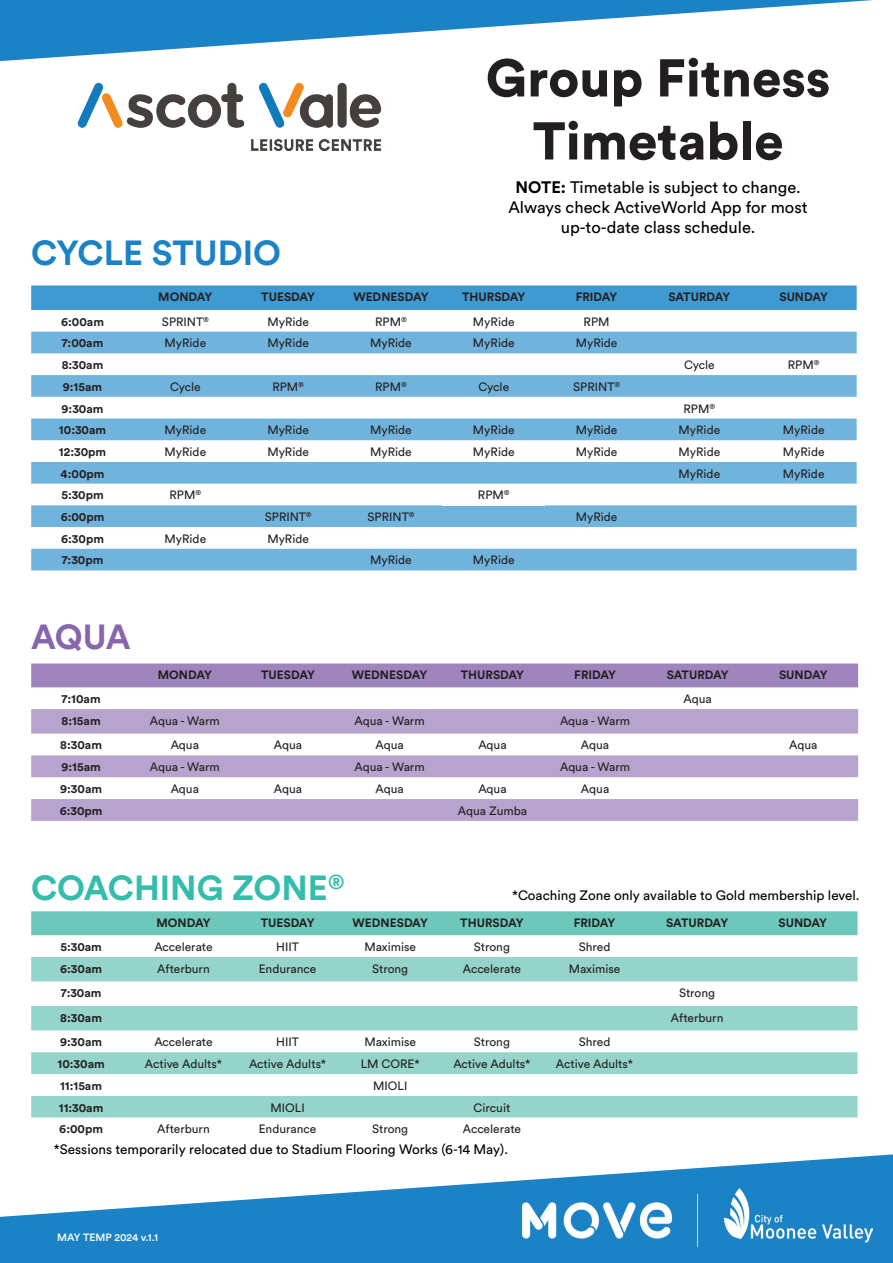
<style>
.page{position:relative;width:893px;height:1263px;background:#fff}
.page>*{position:absolute;margin:0;border:0;box-sizing:border-box;transform-origin:0 0}
.t1{font:900 52.5px/63px "Circular Std";color:#231f20;text-align:center}
.t2{font:700 34.5px "Circular Std";color:#33bdaa}
.t3{font:700 34.5px "Circular Std";color:#1b82c5}
.t4{font:700 34.5px "Circular Std";color:#8766ac}
.t5{font:16.5px/19.8px "Circular Std";color:#000;text-align:center}
.t6{font:13.5px "Circular Std";color:#000}
.t7{font:12px "Circular Std";color:#231f20}
.t8{font:700 12px "Circular Std";color:#231f20}
.t9{font:500 10.5px "Circular Std";color:#fff}
.s1{font-weight:700}
</style>
<div class="page">
<svg style="left:0;top:1154px;width:893px;height:109px;fill:#1b82c5"></svg>
<svg style="left:0;top:0;width:873px;height:61px"></svg>
<img style="left:522px;top:1189px;width:350px;height:57px">
<img style="left:77px;top:82px;width:305px;height:69px">
<div style="left:31px;top:663px;width:827px;height:24px;background:#9f84bd"></div>
<svg style="left:31px;top:709px;width:827px;height:112px;fill:#b7a3cd"></svg>
<div style="left:31px;top:911px;width:827px;height:24px;background:#6dc7ba"></div>
<svg style="left:31px;top:957px;width:827px;height:117px;fill:#95d4ca"></svg>
<div style="left:31px;top:1096px;width:827px;height:22px;background:#95d4ca"></div>
<div style="left:31px;top:285px;width:826px;height:25px;background:#409ad2"></div>
<svg style="left:31px;top:332px;width:826px;height:238px;fill:#70b4dd"></svg>
<div style="left:442px;top:484px;width:103px;height:21px;background:#fff"></div>
<h1 class="t1" style="left:486px;top:45px;width:346px">Group Fitness<br>Timetable</h1>
<h3 class="t5" style="left:508px;top:177px;width:301px"><span class="s1">NOTE:</span> Timetable is subject to change.<br>Always check ActiveWorld App for most up-to-date class schedule.</h3>
<h2 class="t3" style="left:31px;top:231px;width:251px">CYCLE STUDIO</h2>
<p class="t8" style="left:158px;top:289px;width:56px">MONDAY</p>
<p class="t8" style="left:261px;top:289px;width:55px">TUESDAY</p>
<p class="t8" style="left:353px;top:289px;width:77px">WEDNESDAY</p>
<p class="t8" style="left:462px;top:289px;width:65px">THURSDAY</p>
<p class="t8" style="left:576px;top:289px;width:43px">FRIDAY</p>
<p class="t8" style="left:668px;top:289px;width:64px">SATURDAY</p>
<p class="t8" style="left:779px;top:289px;width:50px">SUNDAY</p>
<p class="t8" style="left:61px;top:314px;width:44px">6:00am</p>
<p class="t7" style="left:162px;top:314px;width:48px">SPRINT<sup>®</sup></p>
<p class="t7" style="left:267px;top:314px;width:43px">MyRide</p>
<p class="t7" style="left:375px;top:314px;width:33px">RPM<sup>®</sup></p>
<p class="t7" style="left:473px;top:314px;width:43px">MyRide</p>
<p class="t7" style="left:584px;top:314px;width:27px">RPM</p>
<p class="t8" style="left:62px;top:335px;width:43px">7:00am</p>
<p class="t7" style="left:165px;top:336px;width:43px">MyRide</p>
<p class="t7" style="left:267px;top:336px;width:43px">MyRide</p>
<p class="t7" style="left:370px;top:336px;width:43px">MyRide</p>
<p class="t7" style="left:473px;top:336px;width:43px">MyRide</p>
<p class="t7" style="left:576px;top:336px;width:43px">MyRide</p>
<p class="t8" style="left:62px;top:357px;width:43px">8:30am</p>
<p class="t7" style="left:684px;top:358px;width:32px">Cycle</p>
<p class="t7" style="left:788px;top:358px;width:33px">RPM<sup>®</sup></p>
<p class="t8" style="left:63px;top:379px;width:41px">9:15am</p>
<p class="t7" style="left:170px;top:379px;width:32px">Cycle</p>
<p class="t7" style="left:272px;top:379px;width:33px">RPM<sup>®</sup></p>
<p class="t7" style="left:375px;top:379px;width:33px">RPM<sup>®</sup></p>
<p class="t7" style="left:478px;top:379px;width:32px">Cycle</p>
<p class="t7" style="left:573px;top:379px;width:48px">SPRINT<sup>®</sup></p>
<p class="t8" style="left:62px;top:400px;width:43px">9:30am</p>
<p class="t7" style="left:683px;top:401px;width:33px">RPM<sup>®</sup></p>
<p class="t8" style="left:59px;top:422px;width:49px">10:30am</p>
<p class="t7" style="left:165px;top:423px;width:43px">MyRide</p>
<p class="t7" style="left:267px;top:423px;width:43px">MyRide</p>
<p class="t7" style="left:370px;top:423px;width:43px">MyRide</p>
<p class="t7" style="left:473px;top:423px;width:43px">MyRide</p>
<p class="t7" style="left:576px;top:423px;width:43px">MyRide</p>
<p class="t7" style="left:679px;top:423px;width:43px">MyRide</p>
<p class="t7" style="left:783px;top:423px;width:43px">MyRide</p>
<p class="t8" style="left:59px;top:444px;width:49px">12:30pm</p>
<p class="t7" style="left:165px;top:444px;width:43px">MyRide</p>
<p class="t7" style="left:267px;top:444px;width:43px">MyRide</p>
<p class="t7" style="left:370px;top:444px;width:43px">MyRide</p>
<p class="t7" style="left:473px;top:444px;width:43px">MyRide</p>
<p class="t7" style="left:576px;top:444px;width:43px">MyRide</p>
<p class="t7" style="left:679px;top:444px;width:43px">MyRide</p>
<p class="t7" style="left:783px;top:444px;width:43px">MyRide</p>
<p class="t8" style="left:61px;top:466px;width:45px">4:00pm</p>
<p class="t7" style="left:678px;top:466px;width:43px">MyRide</p>
<p class="t7" style="left:783px;top:466px;width:43px">MyRide</p>
<p class="t8" style="left:61px;top:487px;width:44px">5:30pm</p>
<p class="t7" style="left:170px;top:488px;width:33px">RPM<sup>®</sup></p>
<p class="t7" style="left:478px;top:488px;width:33px">RPM<sup>®</sup></p>
<p class="t8" style="left:61px;top:509px;width:45px">6:00pm</p>
<p class="t7" style="left:265px;top:510px;width:48px">SPRINT<sup>®</sup></p>
<p class="t7" style="left:367px;top:510px;width:48px">SPRINT<sup>®</sup></p>
<p class="t7" style="left:576px;top:510px;width:43px">MyRide</p>
<p class="t8" style="left:61px;top:531px;width:44px">6:30pm</p>
<p class="t7" style="left:165px;top:531px;width:43px">MyRide</p>
<p class="t7" style="left:267px;top:531px;width:43px">MyRide</p>
<p class="t8" style="left:62px;top:552px;width:43px">7:30pm</p>
<p class="t7" style="left:370px;top:553px;width:43px">MyRide</p>
<p class="t7" style="left:473px;top:553px;width:43px">MyRide</p>
<h2 class="t4" style="left:31px;top:614px;width:101px">AQUA</h2>
<p class="t8" style="left:158px;top:667px;width:56px">MONDAY</p>
<p class="t8" style="left:261px;top:667px;width:55px">TUESDAY</p>
<p class="t8" style="left:352px;top:667px;width:77px">WEDNESDAY</p>
<p class="t8" style="left:461px;top:667px;width:65px">THURSDAY</p>
<p class="t8" style="left:574px;top:667px;width:43px">FRIDAY</p>
<p class="t8" style="left:667px;top:667px;width:64px">SATURDAY</p>
<p class="t8" style="left:779px;top:667px;width:50px">SUNDAY</p>
<p class="t8" style="left:62px;top:691px;width:41px">7:10am</p>
<p class="t7" style="left:684px;top:692px;width:30px">Aqua</p>
<p class="t8" style="left:62px;top:713px;width:41px">8:15am</p>
<p class="t7" style="left:150px;top:713px;width:72px">Aqua - Warm</p>
<p class="t7" style="left:355px;top:713px;width:72px">Aqua - Warm</p>
<p class="t7" style="left:560px;top:713px;width:72px">Aqua - Warm</p>
<p class="t8" style="left:60px;top:737px;width:43px">8:30am</p>
<p class="t7" style="left:171px;top:738px;width:30px">Aqua</p>
<p class="t7" style="left:274px;top:738px;width:30px">Aqua</p>
<p class="t7" style="left:375px;top:738px;width:30px">Aqua</p>
<p class="t7" style="left:478px;top:738px;width:30px">Aqua</p>
<p class="t7" style="left:581px;top:738px;width:30px">Aqua</p>
<p class="t7" style="left:789px;top:738px;width:30px">Aqua</p>
<p class="t8" style="left:62px;top:759px;width:41px">9:15am</p>
<p class="t7" style="left:150px;top:760px;width:72px">Aqua - Warm</p>
<p class="t7" style="left:355px;top:760px;width:72px">Aqua - Warm</p>
<p class="t7" style="left:560px;top:760px;width:72px">Aqua - Warm</p>
<p class="t8" style="left:60px;top:781px;width:43px">9:30am</p>
<p class="t7" style="left:171px;top:781px;width:30px">Aqua</p>
<p class="t7" style="left:274px;top:781px;width:30px">Aqua</p>
<p class="t7" style="left:375px;top:781px;width:30px">Aqua</p>
<p class="t7" style="left:478px;top:781px;width:30px">Aqua</p>
<p class="t7" style="left:581px;top:781px;width:30px">Aqua</p>
<p class="t8" style="left:60px;top:803px;width:44px">6:30pm</p>
<p class="t7" style="left:458px;top:803px;width:71px">Aqua Zumba</p>
<h2 class="t2" style="left:31px;top:866px;width:315px">COACHING ZONE<sup>®</sup></h2>
<p class="t6" style="left:512px;top:887px;width:349px">*Coaching Zone only available to Gold membership level.</p>
<p class="t8" style="left:156px;top:915px;width:56px">MONDAY</p>
<p class="t8" style="left:261px;top:915px;width:55px">TUESDAY</p>
<p class="t8" style="left:353px;top:915px;width:77px">WEDNESDAY</p>
<p class="t8" style="left:460px;top:915px;width:65px">THURSDAY</p>
<p class="t8" style="left:574px;top:915px;width:43px">FRIDAY</p>
<p class="t8" style="left:666px;top:915px;width:64px">SATURDAY</p>
<p class="t8" style="left:778px;top:915px;width:50px">SUNDAY</p>
<p class="t8" style="left:60px;top:939px;width:43px">5:30am</p>
<p class="t7" style="left:154px;top:939px;width:60px">Accelerate</p>
<p class="t7" style="left:276px;top:939px;width:24px">HIIT</p>
<p class="t7" style="left:364px;top:939px;width:53px">Maximise</p>
<p class="t7" style="left:474px;top:939px;width:38px">Strong</p>
<p class="t7" style="left:579px;top:939px;width:33px">Shred</p>
<p class="t8" style="left:60px;top:961px;width:43px">6:30am</p>
<p class="t7" style="left:157px;top:961px;width:54px">Afterburn</p>
<p class="t7" style="left:259px;top:961px;width:59px">Endurance</p>
<p class="t7" style="left:372px;top:961px;width:38px">Strong</p>
<p class="t7" style="left:463px;top:961px;width:60px">Accelerate</p>
<p class="t7" style="left:569px;top:961px;width:53px">Maximise</p>
<p class="t8" style="left:61px;top:985px;width:42px">7:30am</p>
<p class="t7" style="left:679px;top:985px;width:38px">Strong</p>
<p class="t8" style="left:60px;top:1010px;width:43px">8:30am</p>
<p class="t7" style="left:671px;top:1010px;width:54px">Afterburn</p>
<p class="t8" style="left:60px;top:1034px;width:43px">9:30am</p>
<p class="t7" style="left:154px;top:1035px;width:60px">Accelerate</p>
<p class="t7" style="left:276px;top:1035px;width:24px">HIIT</p>
<p class="t7" style="left:364px;top:1035px;width:53px">Maximise</p>
<p class="t7" style="left:474px;top:1035px;width:38px">Strong</p>
<p class="t7" style="left:579px;top:1035px;width:33px">Shred</p>
<p class="t8" style="left:58px;top:1056px;width:49px">10:30am</p>
<p class="t7" style="left:145px;top:1056px;width:79px">Active Adults*</p>
<p class="t7" style="left:249px;top:1056px;width:79px">Active Adults*</p>
<p class="t7" style="left:361px;top:1056px;width:61px">LM CORE*</p>
<p class="t7" style="left:453px;top:1056px;width:79px">Active Adults*</p>
<p class="t7" style="left:556px;top:1056px;width:79px">Active Adults*</p>
<p class="t8" style="left:60px;top:1078px;width:43px">11:15am</p>
<p class="t7" style="left:373px;top:1078px;width:36px">MIOLI</p>
<p class="t8" style="left:59px;top:1099px;width:46px">11:30am</p>
<p class="t7" style="left:270px;top:1100px;width:36px">MIOLI</p>
<p class="t7" style="left:474px;top:1100px;width:38px">Circuit</p>
<p class="t8" style="left:59px;top:1121px;width:45px">6:00pm</p>
<p class="t7" style="left:157px;top:1122px;width:54px">Afterburn</p>
<p class="t7" style="left:259px;top:1122px;width:59px">Endurance</p>
<p class="t7" style="left:372px;top:1122px;width:38px">Strong</p>
<p class="t7" style="left:463px;top:1122px;width:60px">Accelerate</p>
<p class="t6" style="left:54px;top:1141px;width:456px">*Sessions temporarily relocated due to Stadium Flooring Works (6-14 May).</p>
<p class="t9" style="left:57px;top:1231px;width:102px">MAY TEMP 2024 v.1.1</p>
</div>
